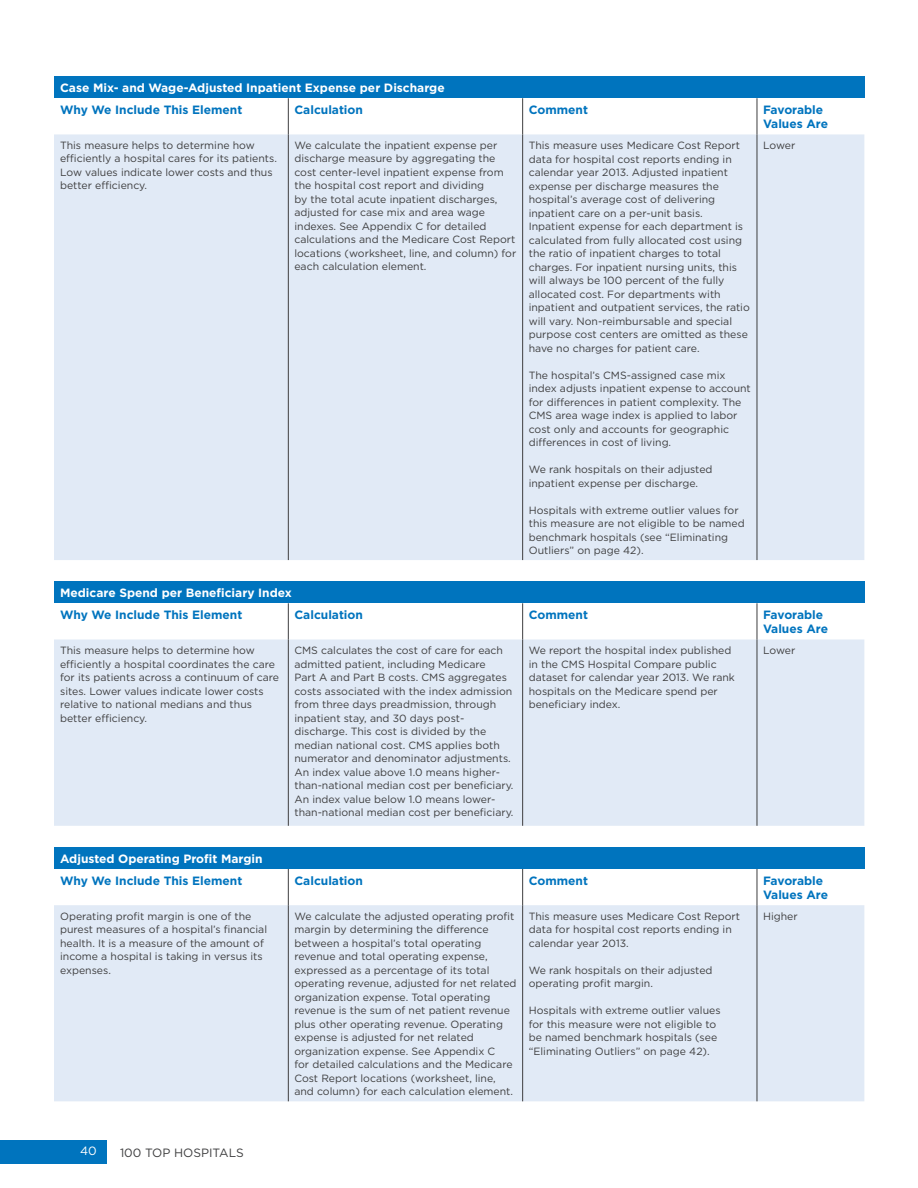
<style>
.page{position:relative;width:918px;height:1188px;background:#fff}
.page>*{position:absolute;margin:0;border:0;box-sizing:border-box;transform-origin:0 0}
.t1{font:700 12px/14.4px "Gotham";color:#0074be}
.t2{font:700 12px "Gotham";color:#fff}
.t3{font:12px "Gotham";color:#3e3e3f}
.t4{font:12px "Gotham";color:#fff}
.t5{font:10.5px/13.5px "Gotham";color:#3e3e3f}
</style>
<div class="page">
<div style="left:0;top:1140px;width:107px;height:24px;background:#0074be"></div>
<div style="left:54px;top:77px;width:810px;height:21px;background:#0074be"></div>
<div style="left:54px;top:134px;width:810px;height:426px;background:#e1eaf6"></div>
<hr style="left:288px;top:98px;width:1px;height:36px;background:#3e3e3f">
<hr style="left:522px;top:98px;width:1px;height:36px;background:#3e3e3f">
<hr style="left:757px;top:98px;width:1px;height:36px;background:#3e3e3f">
<hr style="left:288px;top:134px;width:1px;height:426px;background:#3e3e3f">
<hr style="left:522px;top:134px;width:1px;height:426px;background:#3e3e3f">
<hr style="left:757px;top:134px;width:1px;height:426px;background:#3e3e3f">
<div style="left:54px;top:582px;width:810px;height:21px;background:#0074be"></div>
<div style="left:54px;top:639px;width:810px;height:187px;background:#e1eaf6"></div>
<hr style="left:288px;top:603px;width:1px;height:36px;background:#3e3e3f">
<hr style="left:522px;top:603px;width:1px;height:36px;background:#3e3e3f">
<hr style="left:757px;top:603px;width:1px;height:36px;background:#3e3e3f">
<hr style="left:288px;top:639px;width:1px;height:187px;background:#3e3e3f">
<hr style="left:522px;top:639px;width:1px;height:187px;background:#3e3e3f">
<hr style="left:757px;top:639px;width:1px;height:187px;background:#3e3e3f">
<div style="left:54px;top:847px;width:810px;height:22px;background:#0074be"></div>
<div style="left:54px;top:905px;width:810px;height:196px;background:#e1eaf6"></div>
<hr style="left:288px;top:869px;width:1px;height:36px;background:#3e3e3f">
<hr style="left:522px;top:869px;width:1px;height:36px;background:#3e3e3f">
<hr style="left:757px;top:869px;width:1px;height:36px;background:#3e3e3f">
<hr style="left:288px;top:905px;width:1px;height:196px;background:#3e3e3f">
<hr style="left:522px;top:905px;width:1px;height:196px;background:#3e3e3f">
<hr style="left:757px;top:905px;width:1px;height:196px;background:#3e3e3f">
<p class="t2" style="left:60px;top:80px;width:386px">Case Mix- and Wage-Adjusted Inpatient Expense per Discharge</p>
<p class="t1" style="left:60px;top:102px;width:184px">Why We Include This Element</p>
<p class="t1" style="left:294px;top:102px;width:70px">Calculation</p>
<p class="t1" style="left:529px;top:102px;width:61px">Comment</p>
<p class="t1" style="left:763px;top:102px;width:67px">Favorable<br>Values Are</p>
<p class="t5" style="left:60px;top:138px;width:218px">This measure helps to determine how efficiently a hospital cares for its patients.<br>Low values indicate lower costs and thus better efficiency.</p>
<p class="t5" style="left:294px;top:138px;width:223px">We calculate the inpatient expense per discharge measure by aggregating the cost center-level inpatient expense from the hospital cost report and dividing<br>by the total acute inpatient discharges, adjusted for case mix and area wage indexes. See Appendix C for detailed calculations and the Medicare Cost Report locations (worksheet, line, and column) for each calculation element.</p>
<p class="t5" style="left:529px;top:138px;width:223px">This measure uses Medicare Cost Report data for hospital cost reports ending in calendar year 2013. Adjusted inpatient expense per discharge measures the hospital’s average cost of delivering inpatient care on a per-unit basis.<br>Inpatient expense for each department is calculated from fully allocated cost using the ratio of inpatient charges to total charges. For inpatient nursing units, this will always be 100 percent of the fully allocated cost. For departments with inpatient and outpatient services, the ratio will vary. Non-reimbursable and special purpose cost centers are omitted as these have no charges for patient care.</p>
<p class="t5" style="left:529px;top:368px;width:224px">The hospital’s CMS-assigned case mix index adjusts inpatient expense to account for differences in patient complexity. The CMS area wage index is applied to labor cost only and accounts for geographic differences in cost of living.</p>
<p class="t5" style="left:529px;top:462px;width:185px">We rank hospitals on their adjusted inpatient expense per discharge.</p>
<p class="t5" style="left:529px;top:503px;width:217px">Hospitals with extreme outlier values for this measure are not eligible to be named benchmark hospitals (see “Eliminating Outliers” on page 42).</p>
<p class="t5" style="left:763px;top:138px;width:34px">Lower</p>
<p class="t2" style="left:60px;top:585px;width:233px">Medicare Spend per Beneficiary Index</p>
<p class="t1" style="left:60px;top:607px;width:184px">Why We Include This Element</p>
<p class="t1" style="left:294px;top:607px;width:70px">Calculation</p>
<p class="t1" style="left:529px;top:607px;width:61px">Comment</p>
<p class="t1" style="left:763px;top:607px;width:67px">Favorable<br>Values Are</p>
<p class="t5" style="left:60px;top:643px;width:220px">This measure helps to determine how efficiently a hospital coordinates the care for its patients across a continuum of care sites. Lower values indicate lower costs relative to national medians and thus better efficiency.</p>
<p class="t5" style="left:294px;top:643px;width:221px">CMS calculates the cost of care for each admitted patient, including Medicare<br>Part A and Part B costs. CMS aggregates costs associated with the index admission from three days preadmission, through inpatient stay, and 30 days post&shy;discharge. This cost is divided by the median national cost. CMS applies both numerator and denominator adjustments.<br>An index value above 1.0 means higher&shy;than-national median cost per beneficiary.<br>An index value below 1.0 means lower&shy;than-national median cost per beneficiary.</p>
<p class="t5" style="left:529px;top:643px;width:208px">We report the hospital index published in the CMS Hospital Compare public dataset for calendar year 2013. We rank hospitals on the Medicare spend per beneficiary index.</p>
<p class="t5" style="left:763px;top:643px;width:34px">Lower</p>
<p class="t2" style="left:60px;top:851px;width:204px">Adjusted Operating Profit Margin</p>
<p class="t1" style="left:60px;top:873px;width:184px">Why We Include This Element</p>
<p class="t1" style="left:294px;top:873px;width:70px">Calculation</p>
<p class="t1" style="left:529px;top:873px;width:61px">Comment</p>
<p class="t1" style="left:763px;top:873px;width:67px">Favorable<br>Values Are</p>
<p class="t5" style="left:60px;top:909px;width:209px">Operating profit margin is one of the purest measures of a hospital’s financial health. It is a measure of the amount of income a hospital is taking in versus its expenses.</p>
<p class="t5" style="left:294px;top:909px;width:224px">We calculate the adjusted operating profit margin by determining the difference between a hospital’s total operating revenue and total operating expense, expressed as a percentage of its total operating revenue, adjusted for net related organization expense. Total operating revenue is the sum of net patient revenue plus other operating revenue. Operating expense is adjusted for net related organization expense. See Appendix C<br>for detailed calculations and the Medicare Cost Report locations (worksheet, line, and column) for each calculation element.</p>
<p class="t5" style="left:529px;top:909px;width:213px">This measure uses Medicare Cost Report data for hospital cost reports ending in calendar year 2013.</p>
<p class="t5" style="left:763px;top:909px;width:36px">Higher</p>
<p class="t5" style="left:529px;top:963px;width:185px">We rank hospitals on their adjusted operating profit margin.</p>
<p class="t5" style="left:529px;top:1004px;width:193px">Hospitals with extreme outlier values for this measure were not eligible to be named benchmark hospitals (see “Eliminating Outliers” on page 42).</p>
<p class="t4" style="left:80px;top:1143px;width:18px">40</p>
<p class="t3" style="left:120px;top:1145px;width:125px">100 TOP HOSPITALS</p>
</div>
